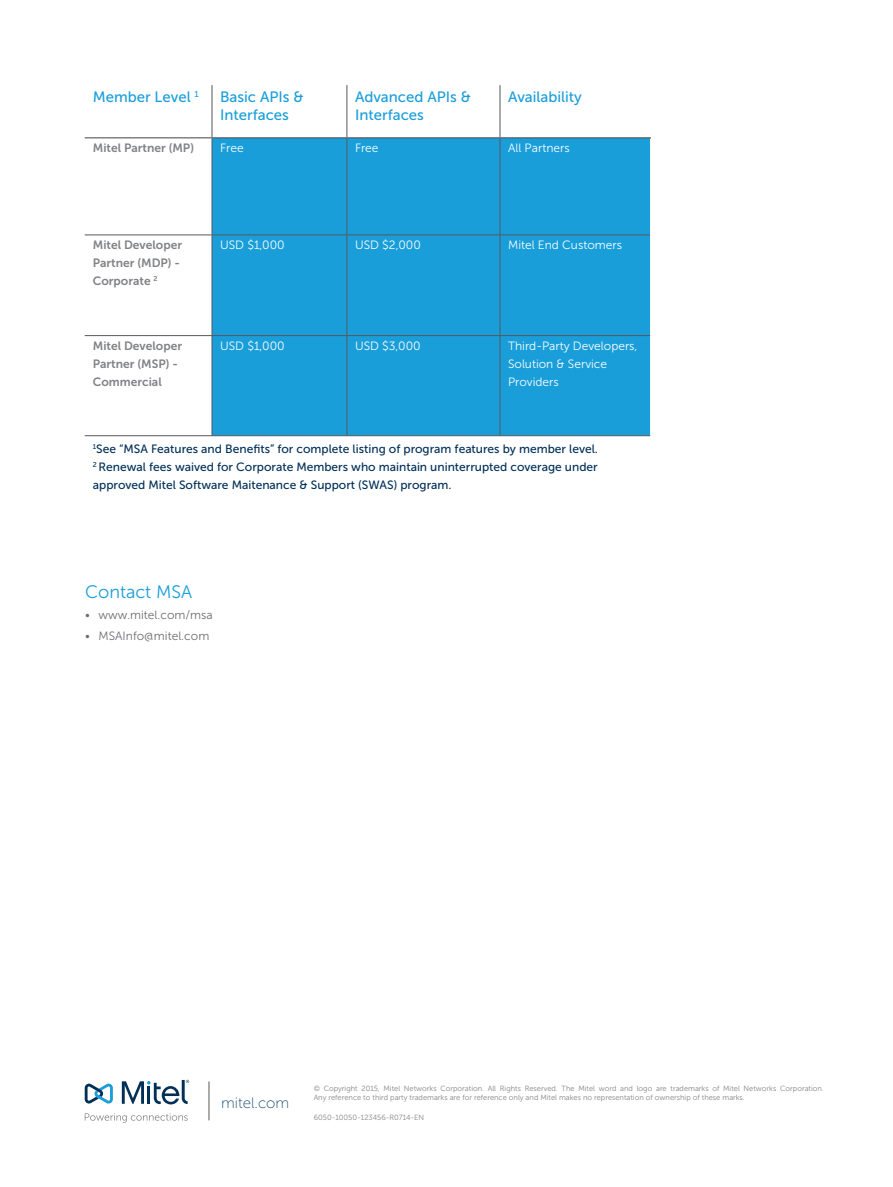
<style>
.page{position:relative;width:893px;height:1187px;background:#fff}
.page>*{position:absolute;margin:0;border:0;box-sizing:border-box;transform-origin:0 0}
.Body_subhead_1{font:18px "Museo Sans 300";color:#199eda}
.CHART___Heading_H1{font:15px/18px "Museo Sans 500";color:#199eda}
.body{font:15px "Museo Sans 100";color:#174a70}
.CHART___Subhead__lef{font:12px/18px "Museo Sans 500";color:#002f57}
.CHART___Body__left{font:12px/18px "Museo Sans 300";color:#fff}
.CHART___Subhead__lef-2{font:12px/18px "Museo Sans 700";color:#808285}
.t1{font:12px "Museo Sans 300";color:#6c6d70}
.t2{font:7.5px/9px "Museo Sans 300";color:#808285}
</style>
<div class="page">
<hr style="left:209px;top:1081px;width:1px;height:39px;background:#57585a">
<svg style="left:85px;top:1113px;width:103px;height:9px"></svg>
<svg style="left:85px;top:1083px;width:28px;height:20px"></svg>
<svg style="left:122px;top:1079px;width:67px;height:25px"></svg>
<div style="left:213px;top:138px;width:437px;height:297px;background:#199eda"></div>
<hr style="left:85px;top:234px;width:127px;height:1px;background:#57585a">
<hr style="left:212px;top:234px;width:135px;height:1px;background:#57585a">
<hr style="left:347px;top:234px;width:153px;height:1px;background:#57585a">
<hr style="left:500px;top:234px;width:150px;height:1px;background:#57585a">
<hr style="left:85px;top:335px;width:127px;height:1px;background:#57585a">
<hr style="left:212px;top:335px;width:135px;height:1px;background:#57585a">
<hr style="left:347px;top:335px;width:153px;height:1px;background:#57585a">
<hr style="left:500px;top:335px;width:150px;height:1px;background:#57585a">
<hr style="left:212px;top:85px;width:1px;height:52px;background:#57585a">
<hr style="left:347px;top:85px;width:1px;height:52px;background:#57585a">
<hr style="left:500px;top:85px;width:1px;height:52px;background:#57585a">
<hr style="left:347px;top:138px;width:1px;height:96px;background:#57585a">
<hr style="left:500px;top:138px;width:1px;height:96px;background:#57585a">
<hr style="left:347px;top:235px;width:1px;height:100px;background:#57585a">
<hr style="left:500px;top:235px;width:1px;height:100px;background:#57585a">
<hr style="left:347px;top:336px;width:1px;height:99px;background:#57585a">
<hr style="left:500px;top:336px;width:1px;height:99px;background:#57585a">
<hr style="left:85px;top:137px;width:127px;height:1px;background:#57585a">
<hr style="left:212px;top:137px;width:135px;height:1px;background:#57585a">
<hr style="left:347px;top:137px;width:153px;height:1px;background:#57585a">
<hr style="left:500px;top:137px;width:151px;height:1px;background:#57585a">
<hr style="left:212px;top:138px;width:1px;height:96px;background:#57585a">
<hr style="left:212px;top:235px;width:1px;height:100px;background:#57585a">
<hr style="left:212px;top:336px;width:1px;height:99px;background:#57585a">
<hr style="left:85px;top:435px;width:127px;height:1px;background:#57585a">
<hr style="left:212px;top:435px;width:135px;height:1px;background:#57585a">
<hr style="left:347px;top:435px;width:153px;height:1px;background:#57585a">
<hr style="left:500px;top:435px;width:150px;height:1px;background:#57585a">
<p class="CHART___Heading_H1" style="left:93px;top:88px;width:108px">Member Level <sup>1</sup></p>
<p class="CHART___Heading_H1" style="left:220px;top:88px;width:85px">Basic APIs &amp;<br>Interfaces</p>
<p class="CHART___Heading_H1" style="left:355px;top:88px;width:118px">Advanced APIs &amp;<br>Interfaces</p>
<p class="CHART___Heading_H1" style="left:508px;top:88px;width:75px">Availability</p>
<p class="CHART___Subhead__lef-2" style="left:93px;top:139px;width:103px">Mitel Partner (MP)</p>
<p class="CHART___Body__left" style="left:220px;top:139px;width:25px">Free</p>
<p class="CHART___Body__left" style="left:355px;top:139px;width:25px">Free</p>
<p class="CHART___Body__left" style="left:508px;top:139px;width:63px">All Partners</p>
<p class="CHART___Subhead__lef-2" style="left:93px;top:236px;width:91px">Mitel Developer<br>Partner (MDP) -<br>Corporate <sup>2</sup></p>
<p class="CHART___Body__left" style="left:220px;top:236px;width:66px">USD $1,000</p>
<p class="CHART___Body__left" style="left:355px;top:236px;width:67px">USD $2,000</p>
<p class="CHART___Body__left" style="left:508px;top:236px;width:115px">Mitel End Customers</p>
<p class="CHART___Subhead__lef-2" style="left:93px;top:337px;width:91px">Mitel Developer<br>Partner (MSP) -<br>Commercial</p>
<p class="CHART___Body__left" style="left:220px;top:337px;width:66px">USD $1,000</p>
<p class="CHART___Body__left" style="left:355px;top:337px;width:67px">USD $3,000</p>
<p class="CHART___Body__left" style="left:508px;top:337px;width:131px">Third-Party Developers,<br>Solution &amp; Service<br>Providers</p>
<p class="CHART___Subhead__lef" style="left:93px;top:440px;width:507px"><sup>1</sup>See “MSA Features and Benefits” for complete listing of program features by member level.</p>
<p class="CHART___Subhead__lef" style="left:93px;top:458px;width:506px"><sup>2</sup> Renewal fees waived for Corporate Members who maintain uninterrupted coverage under approved Mitel Software Maitenance &amp; Support (SWAS) program.</p>
<p class="Body_subhead_1" style="left:85px;top:582px;width:109px">Contact MSA</p>
<p class="t1" style="left:85px;top:608px;width:129px">• www.mitel.com/msa</p>
<p class="t1" style="left:85px;top:629px;width:126px">• MSAInfo@mitel.com</p>
<p class="body" style="left:221px;top:1094px;width:70px">mitel.com</p>
<p class="t2" style="left:314px;top:1084px;width:512px">© Copyright 2015, Mitel Networks Corporation. All Rights Reserved. The Mitel word and logo are trademarks of Mitel Networks Corporation.<br>Any reference to third party trademarks are for reference only and Mitel makes no representation of ownership of these marks.</p>
<p class="t2" style="left:314px;top:1112px;width:112px">6050-10050-123456-R0714-EN</p>
</div>
